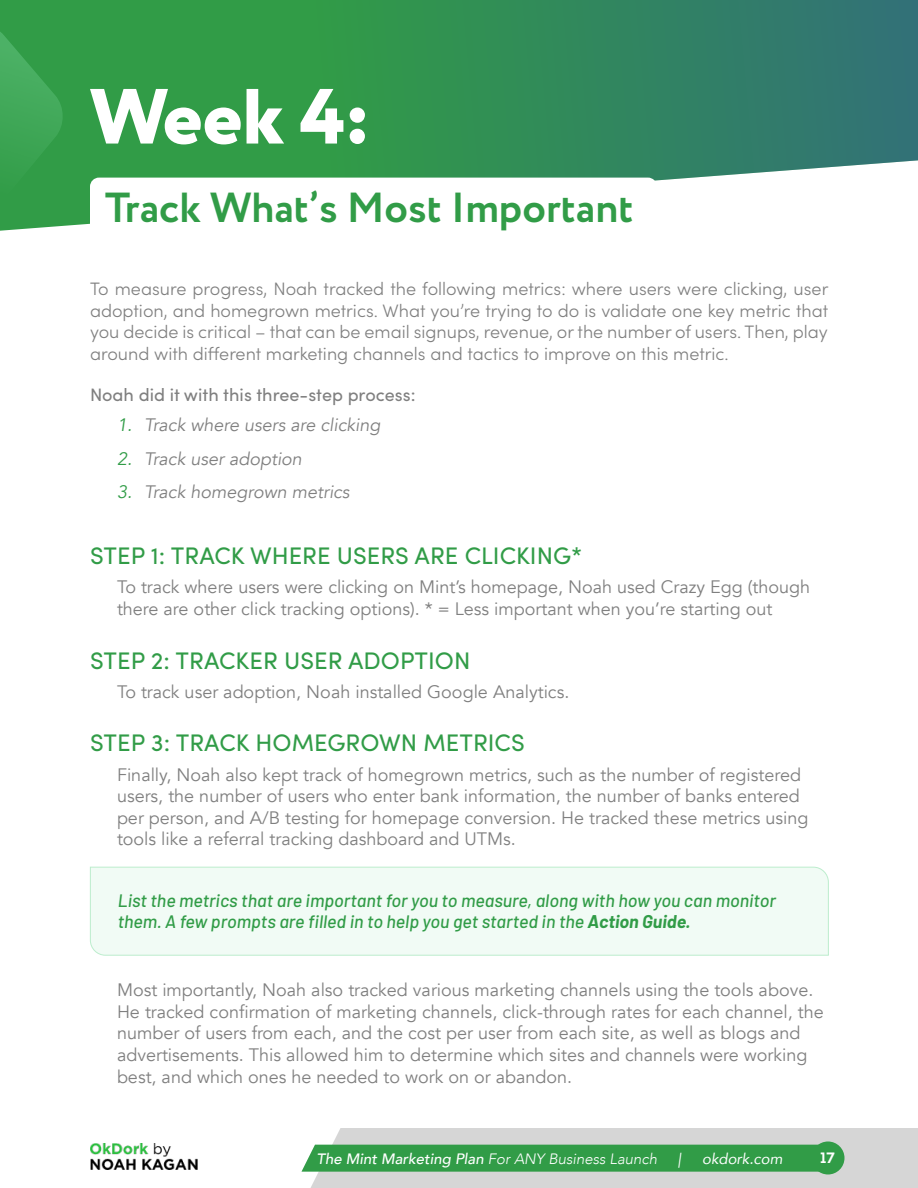
<style>
.page{position:relative;width:918px;height:1188px;background:#fff}
.page>*{position:absolute;margin:0;border:0;box-sizing:border-box;transform-origin:0 0}
.t1{font:800 78px "Circe";color:#fff}
.H1_Sub{font:700 42px "Circe";color:#319c47}
.H2_Sub_With_2after_s{font:24px "Sofia Pro";color:#319c47}
.Sub_Text{font:18px/21.6px "Avenir";color:#808080}
.Main_Body{font:300 18px/21.6px "Sofia Pro";color:#808080;text-align:justify}
.Txt_box{font:italic 500 18px/20.7px "Barlow";color:#319c47}
.t2{font:italic 18px "Avenir";color:#808080}
.Main_Body-2{font:18px "Sofia Pro";color:#808080}
.t3{font:italic 500 15px "Avenir";color:#fff}
.t4{font:italic 15px "Avenir";color:#fff}
.t5{font:700 15px "Nexa";color:#fff}
.s1{color:#319c47}
.s2{font-weight:700}
.s3{font-weight:300}
</style>
<div class="page">
<div style="left:90px;top:866px;width:739px;height:90px;background:#f1fbf5"></div>
<svg style="left:0;top:0;width:918px;height:231px;background:#459867"></svg>
<svg style="left:0;top:24px;width:65px;height:187px;background:#38a24f"></svg>
<div style="left:90px;top:178px;width:567px;height:59px;background:#fff;border-radius:9px"></div>
<svg style="left:302px;top:1128px;width:616px;height:60px;background:#98c1a0"></svg>
<div style="left:812px;top:1142px;width:32px;height:32px;background:#319c47;border-radius:50%"></div>
<img style="left:90px;top:1143px;width:108px;height:27px">
<h1 class="t1" style="left:90px;top:64px;width:281px">Week 4:</h1>
<p class="H1_Sub" style="left:105px;top:179px;width:530px">Track What’s Most Important</p>
<p class="Main_Body" style="left:90px;top:277px;width:740px">To measure progress, Noah tracked the following metrics: where users were clicking, user adoption, and homegrown metrics. What you’re trying to do is validate one key metric that you decide is critical – that can be email signups, revenue, or the number of users. Then, play around with different marketing channels and tactics to improve on this metric.</p>
<p class="Main_Body-2" style="left:90px;top:381px;width:327px">Noah did it with this three-step process:</p>
<p class="t2" style="left:117px;top:414px;width:265px"><span class="s1">1.</span> Track where users are clicking</p>
<p class="t2" style="left:117px;top:448px;width:187px"><span class="s1">2.</span> Track user adoption</p>
<p class="t2" style="left:117px;top:481px;width:234px"><span class="s1">3.</span> Track homegrown metrics</p>
<p class="H2_Sub_With_2after_s" style="left:90px;top:538px;width:494px">STEP 1: TRACK WHERE USERS ARE CLICKING*</p>
<p class="Sub_Text" style="left:117px;top:577px;width:695px">To track where users were clicking on Mint’s homepage, Noah used Crazy Egg (though there are other click tracking options). * = Less important when you’re starting out</p>
<p class="H2_Sub_With_2after_s" style="left:90px;top:642px;width:382px">STEP 2: TRACKER USER ADOPTION</p>
<p class="Sub_Text" style="left:117px;top:681px;width:454px">To track user adoption, Noah installed Google Analytics.</p>
<p class="H2_Sub_With_2after_s" style="left:90px;top:725px;width:436px">STEP 3: TRACK HOMEGROWN METRICS</p>
<p class="Sub_Text" style="left:117px;top:764px;width:693px">Finally, Noah also kept track of homegrown metrics, such as the number of registered users, the number of users who enter bank information, the number of banks entered per person, and A/B testing for homepage conversion. He tracked these metrics using tools like a referral tracking dashboard and UTMs.</p>
<p class="Txt_box" style="left:118px;top:889px;width:660px">List the metrics that are important for you to measure, along with how you can monitor them. A few prompts are filled in to help you get started in the <span class="s2">Action Guide.</span></p>
<p class="Sub_Text" style="left:117px;top:979px;width:708px">Most importantly, Noah also tracked various marketing channels using the tools above.<br>He tracked confirmation of marketing channels, click-through rates for each channel, the number of users from each, and the cost per user from each site, as well as blogs and advertisements. This allowed him to determine which sites and channels were working best, and which ones he needed to work on or abandon.</p>
<p class="t3" style="left:316px;top:1150px;width:342px">The Mint Marketing Plan <span class="s3">For ANY Business Launch</span></p>
<p class="t4" style="left:678px;top:1149px;width:5px">|</p>
<p class="t4" style="left:702px;top:1149px;width:82px">okdork.com</p>
<p class="t5" style="left:821px;top:1149px;width:16px">17</p>
</div>
